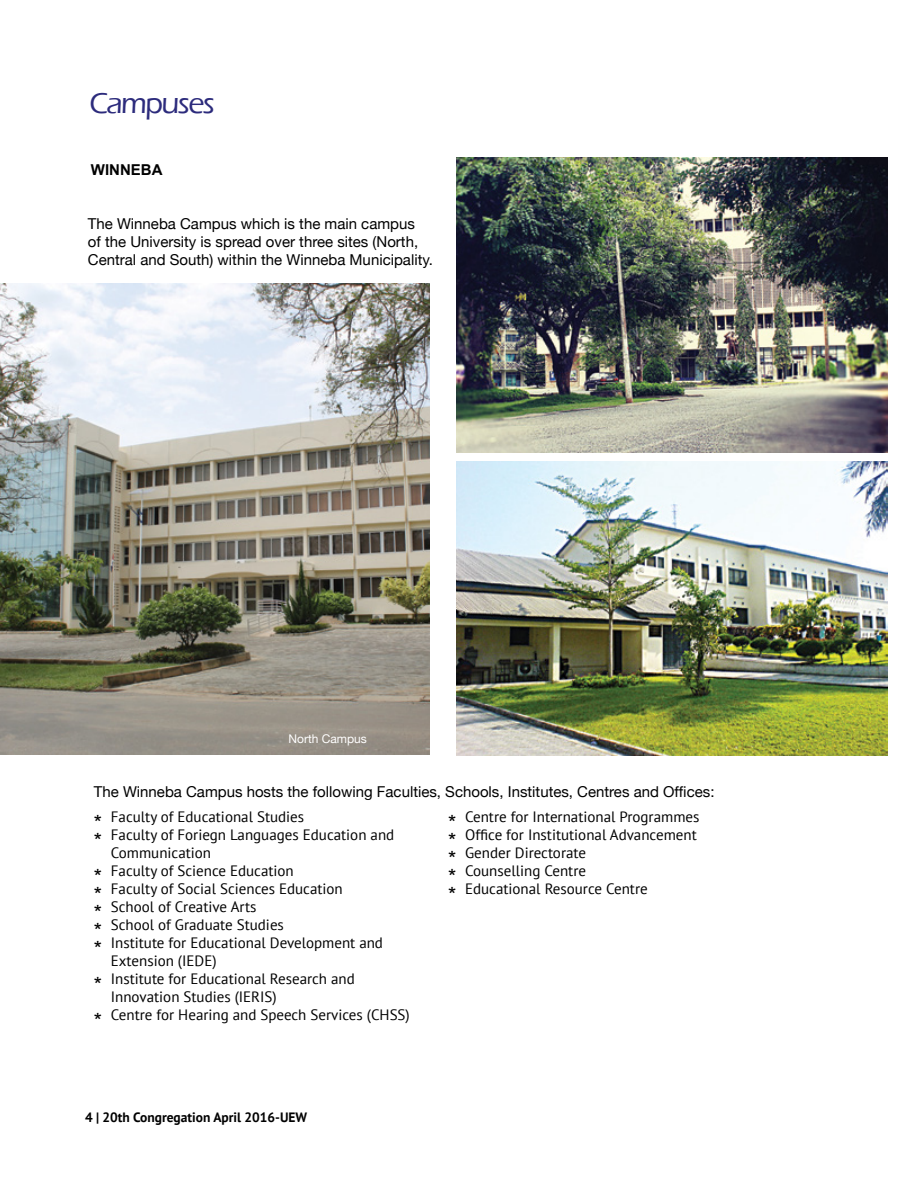
<style>
.page{position:relative;width:918px;height:1188px;background:#fff}
.page>*{position:absolute;margin:0;border:0;box-sizing:border-box;transform-origin:0 0}
.t1{font:500 30px "Eras ITC";letter-spacing:-.05em;color:#2c2b7c}
.t2{font:15px/18px "PT Sans";color:#000}
.t3{font:15px/18px "Helvetica Neue";color:#000}
.t4{font:700 15px "Arial";color:#000}
.t5{font:700 13.5px "PT Sans";color:#000}
.t6{font:12px "Helvetica Neue";color:#fff}
.s1{font-family:"Arial";font-size:21px}
</style>
<div class="page">
<img style="left:0;top:283px;width:430px;height:471px">
<img style="left:456px;top:158px;width:431px;height:294px">
<img style="left:456px;top:461px;width:431px;height:294px">
<h1 class="t1" style="left:89px;top:86px;width:127px">Campuses</h1>
<p class="t4" style="left:91px;top:159px;width:73px">WINNEBA</p>
<p class="t3" style="left:88px;top:214px;width:347px">The Winneba Campus which is the main campus<br>of the University is spread over three sites (North,<br>Central and South) within the Winneba Municipality.</p>
<p class="t6" style="left:288px;top:732px;width:80px">North Campus</p>
<p class="t3" style="left:94px;top:782px;width:622px">The Winneba Campus hosts the following Faculties, Schools, Institutes, Centres and Offices:</p>
<p class="t2" style="left:94px;top:807px;width:212px"><span class="s1">*</span> Faculty of Educational Studies</p>
<p class="t2" style="left:94px;top:825px;width:302px"><span class="s1">*</span> Faculty of Foriegn Languages Education and</p>
<p class="t2" style="left:111px;top:843px;width:102px">Communication</p>
<p class="t2" style="left:94px;top:861px;width:201px"><span class="s1">*</span> Faculty of Science Education</p>
<p class="t2" style="left:94px;top:879px;width:250px"><span class="s1">*</span> Faculty of Social Sciences Education</p>
<p class="t2" style="left:94px;top:897px;width:164px"><span class="s1">*</span> School of Creative Arts</p>
<p class="t2" style="left:94px;top:915px;width:192px"><span class="s1">*</span> School of Graduate Studies</p>
<p class="t2" style="left:94px;top:933px;width:291px"><span class="s1">*</span> Institute for Educational Development and</p>
<p class="t2" style="left:111px;top:951px;width:107px">Extension (IEDE)</p>
<p class="t2" style="left:94px;top:969px;width:263px"><span class="s1">*</span> Institute for Educational Research and</p>
<p class="t2" style="left:111px;top:987px;width:167px">Innovation Studies (IERIS)</p>
<p class="t2" style="left:94px;top:1005px;width:317px"><span class="s1">*</span> Centre for Hearing and Speech Services (CHSS)</p>
<p class="t5" style="left:85px;top:1108px;width:224px">4 | 20th Congregation April 2016-UEW</p>
<p class="t2" style="left:448px;top:807px;width:253px"><span class="s1">*</span> Centre for International Programmes <span class="s1">*</span> Office for Institutional Advancement <span class="s1">*</span> Gender Directorate<br><span class="s1">*</span> Counselling Centre<br><span class="s1">*</span> Educational Resource Centre</p>
</div>
